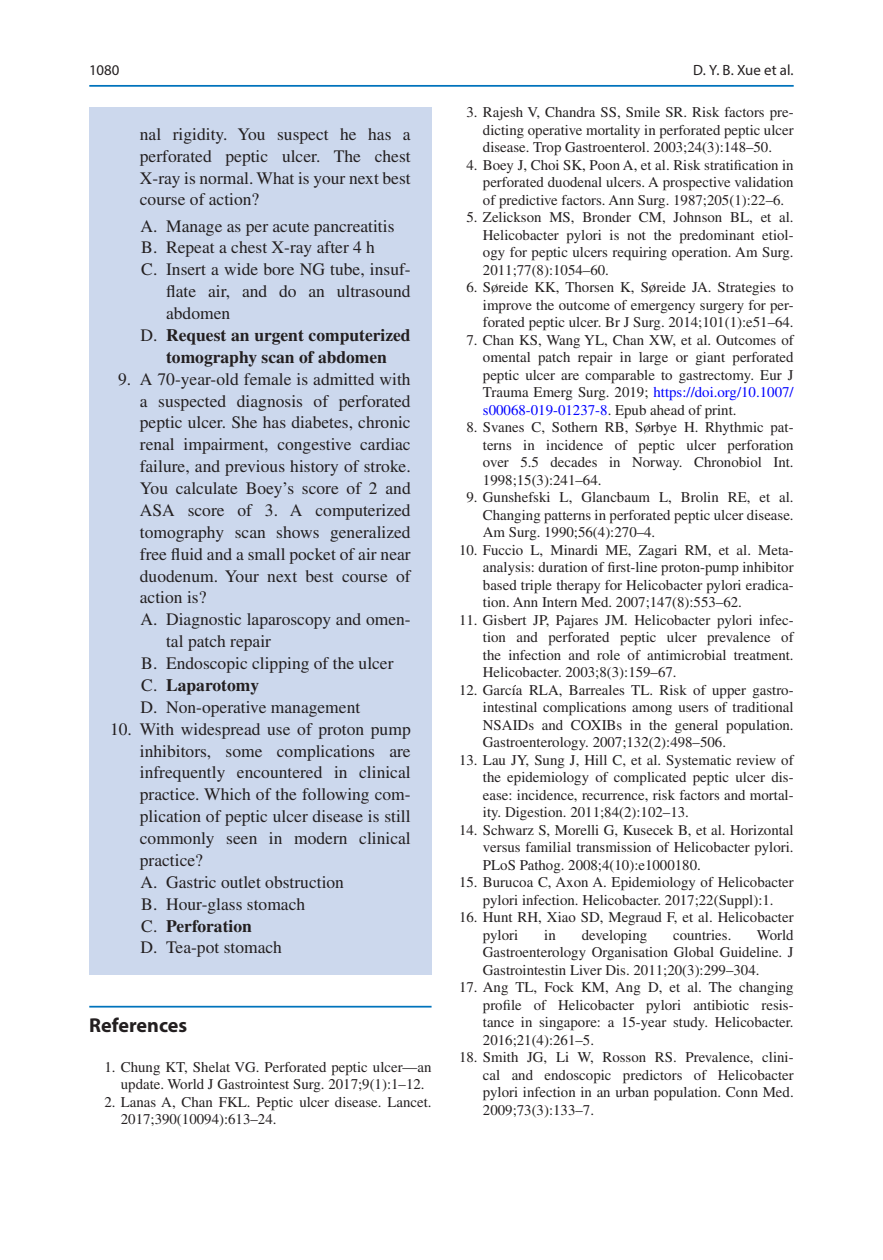
<style>
.page{position:relative;width:883px;height:1260px;background:#fff}
.page>*{position:absolute;margin:0;border:0;box-sizing:border-box;transform-origin:0 0}
.Ref_title{font:700 20.12px "Myriad Pro";color:#231f20}
.t1{font:17.5px/21.9px "Times LT Std";color:#231f20;text-align:justify}
.t2{font:700 17.5px/21.9px "Times LT Std";color:#231f20;text-align:center}
.t3{font:14.88px/17.5px "Times LT Std";color:#231f20;text-align:justify}
.t4{font:14.88px "Myriad Pro";letter-spacing:.01em;color:#231f20}
.s1{font-weight:400}
.s2{color:#00f}
</style>
<div class="page">
<hr style="left:89px;top:1006px;width:343px;height:2px;background:#0073bc">
<div style="left:89px;top:107px;width:343px;height:867px;background:#ccd8ed"></div>
<hr style="left:89px;top:85px;width:705px;height:2px;background:#0073bc">
<p class="t4" style="left:89px;top:61px;width:32px">1080</p>
<p class="t1" style="left:140px;top:123px;width:272px">nal rigidity. You suspect he has a perforated peptic ulcer. The chest X-ray is normal. What is your next best course of action?</p>
<p class="t1" style="left:140px;top:215px;width:256px">A. Manage as per acute pancreatitis</p>
<p class="t1" style="left:141px;top:237px;width:235px">B. Repeat a chest X-ray after 4 h</p>
<p class="t1" style="left:166px;top:258px;width:246px;text-indent:-25px">C. Insert a wide bore NG tube, insuf&shy;flate air, and do an ultrasound abdomen</p>
<p class="t2" style="left:140px;top:324px;width:272px"><span class="s1">D.</span> Request an urgent computerized tomography scan of abdomen</p>
<p class="t1" style="left:140px;top:368px;width:272px;text-indent:-22px">9. A 70-year-old female is admitted with a suspected diagnosis of perforated peptic ulcer. She has diabetes, chronic renal impairment, congestive cardiac failure, and previous history of stroke.<br>You calculate Boey’s score of 2 and ASA score of 3. A computerized tomography scan shows generalized free fluid and a small pocket of air near duodenum. Your next best course of action is?</p>
<p class="t1" style="left:166px;top:608px;width:246px;text-indent:-26px">A. Diagnostic laparoscopy and omen&shy;tal patch repair</p>
<p class="t1" style="left:141px;top:652px;width:254px">B. Endoscopic clipping of the ulcer</p>
<p class="t2" style="left:141px;top:674px;width:119px"><span class="s1">C.</span> Laparotomy</p>
<p class="t1" style="left:140px;top:696px;width:221px">D. Non-operative management</p>
<p class="t1" style="left:140px;top:718px;width:272px;text-indent:-30px">10. With widespread use of proton pump inhibitors, some complications are infrequently encountered in clinical practice. Which of the following com&shy;plication of peptic ulcer disease is still commonly seen in modern clinical practice?</p>
<p class="t1" style="left:140px;top:871px;width:205px">A. Gastric outlet obstruction</p>
<p class="t1" style="left:141px;top:893px;width:165px">B. Hour-glass stomach</p>
<p class="t2" style="left:141px;top:914px;width:112px"><span class="s1">C.</span> Perforation</p>
<p class="t1" style="left:140px;top:937px;width:143px">D. Tea-pot stomach</p>
<p class="Ref_title" style="left:89px;top:1012px;width:99px">References</p>
<p class="t3" style="left:121px;top:1058px;width:312px;text-indent:-16px">1. Chung KT, Shelat VG. Perforated peptic ulcer—an update. World J Gastrointest Surg. 2017;9(1):1–12.</p>
<p class="t3" style="left:121px;top:1093px;width:312px;text-indent:-16px">2. Lanas A, Chan FKL. Peptic ulcer disease. Lancet.<br>2017;390(10094):613–24.</p>
<p class="t4" style="left:693px;top:61px;width:102px">D. Y. B. Xue et al.</p>
<p class="t3" style="left:483px;top:103px;width:312px;text-indent:-16px">3. Rajesh V, Chandra SS, Smile SR. Risk factors pre&shy;dicting operative mortality in perforated peptic ulcer disease. Trop Gastroenterol. 2003;24(3):148–50.</p>
<p class="t3" style="left:483px;top:156px;width:312px;text-indent:-16px">4. Boey J, Choi SK, Poon A, et al. Risk stratification in perforated duodenal ulcers. A prospective validation of predictive factors. Ann Surg. 1987;205(1):22–6.</p>
<p class="t3" style="left:483px;top:208px;width:312px;text-indent:-16px">5. Zelickson MS, Bronder CM, Johnson BL, et al.<br>Helicobacter pylori is not the predominant etiol&shy;ogy for peptic ulcers requiring operation. Am Surg.<br>2011;77(8):1054–60.</p>
<p class="t3" style="left:483px;top:278px;width:312px;text-indent:-16px">6. Søreide KK, Thorsen K, Søreide JA. Strategies to improve the outcome of emergency surgery for per&shy;forated peptic ulcer. Br J Surg. 2014;101(1):e51–64.</p>
<p class="t3" style="left:483px;top:331px;width:312px;text-indent:-16px">7. Chan KS, Wang YL, Chan XW, et al. Outcomes of omental patch repair in large or giant perforated peptic ulcer are comparable to gastrectomy. Eur J Trauma Emerg Surg. 2019; <span class="s2">https://doi.org/10.1007/ s00068-019-01237-8</span>. Epub ahead of print.</p>
<p class="t3" style="left:483px;top:418px;width:312px;text-indent:-16px">8. Svanes C, Sothern RB, Sørbye H. Rhythmic pat&shy;terns in incidence of peptic ulcer perforation over 5.5 decades in Norway. Chronobiol Int.<br>1998;15(3):241–64.</p>
<p class="t3" style="left:483px;top:488px;width:312px;text-indent:-16px">9. Gunshefski L, Glancbaum L, Brolin RE, et al.<br>Changing patterns in perforated peptic ulcer disease.<br>Am Surg. 1990;56(4):270–4.</p>
<p class="t3" style="left:483px;top:541px;width:312px;text-indent:-24px">10. Fuccio L, Minardi ME, Zagari RM, et al. Meta&shy;analysis: duration of first-line proton-pump inhibitor based triple therapy for Helicobacter pylori eradica&shy;tion. Ann Intern Med. 2007;147(8):553–62.</p>
<p class="t3" style="left:483px;top:611px;width:312px;text-indent:-24px">11. Gisbert JP, Pajares JM. Helicobacter pylori infec&shy;tion and perforated peptic ulcer prevalence of the infection and role of antimicrobial treatment.<br>Helicobacter. 2003;8(3):159–67.</p>
<p class="t3" style="left:483px;top:681px;width:312px;text-indent:-24px">12. García RLA, Barreales TL. Risk of upper gastro&shy;intestinal complications among users of traditional NSAIDs and COXIBs in the general population.<br>Gastroenterology. 2007;132(2):498–506.</p>
<p class="t3" style="left:483px;top:751px;width:312px;text-indent:-24px">13. Lau JY, Sung J, Hill C, et al. Systematic review of the epidemiology of complicated peptic ulcer dis&shy;ease: incidence, recurrence, risk factors and mortal&shy;ity. Digestion. 2011;84(2):102–13.</p>
<p class="t3" style="left:483px;top:821px;width:312px;text-indent:-24px">14. Schwarz S, Morelli G, Kusecek B, et al. Horizontal versus familial transmission of Helicobacter pylori.<br>PLoS Pathog. 2008;4(10):e1000180.</p>
<p class="t3" style="left:459px;top:873px;width:336px;text-align:center">15. Burucoa C, Axon A. Epidemiology of Helicobacter pylori infection. Helicobacter. 2017;22(Suppl):1.</p>
<p class="t3" style="left:483px;top:908px;width:312px;text-indent:-24px">16. Hunt RH, Xiao SD, Megraud F, et al. Helicobacter pylori</p>
<p class="t3" style="left:483px;top:926px;width:312px;text-indent:274px">World Gastroenterology Organisation Global Guideline. J Gastrointestin Liver Dis. 2011;20(3):299–304.</p>
<p class="t3" style="left:483px;top:978px;width:312px;text-indent:-24px">17. Ang TL, Fock KM, Ang D, et al. The changing profile of Helicobacter pylori antibiotic resis&shy;tance in singapore: a 15-year study. Helicobacter.<br>2016;21(4):261–5.</p>
<p class="t3" style="left:483px;top:1048px;width:312px;text-indent:-24px">18. Smith JG, Li W, Rosson RS. Prevalence, clini&shy;cal and endoscopic predictors of Helicobacter pylori infection in an urban population. Conn Med.<br>2009;73(3):133–7.</p>
<p class="t3" style="left:544px;top:926px;width:13px">in</p>
<p class="t3" style="left:582px;top:926px;width:67px">developing</p>
<p class="t3" style="left:673px;top:926px;width:60px">countries.</p>
</div>
